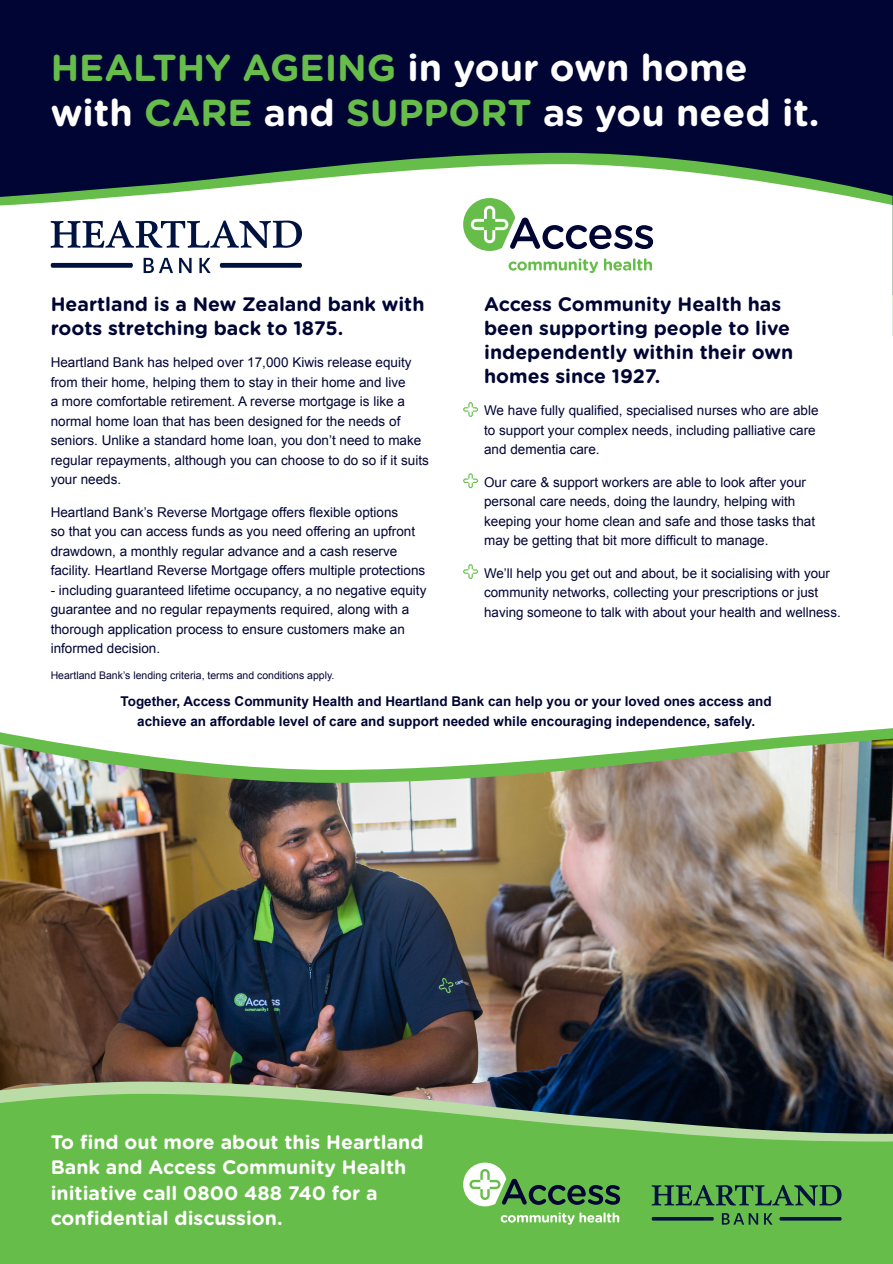
<style>
.page{position:relative;width:893px;height:1264px;background:#fff}
.page>*{position:absolute;margin:0;border:0;box-sizing:border-box;transform-origin:0 0}
.t1{font:700 37.5px/45px "Gotham Rounded";color:#fff}
.t2{font:700 19.5px/24px "Gotham Rounded";color:#000534}
.t3{font:700 19.5px/25.5px "Gotham Rounded";color:#fff}
.t4{font:13.5px/19.5px "Arial";color:#000534}
.t5{font:700 13.5px/19.5px "Arial";color:#000534;text-align:center}
.t6{font:10.5px "Arial";color:#000534}
.s1{color:#67bd4a}
</style>
<div class="page">
<img style="left:0;top:782px;width:893px;height:299px">
<img style="left:0;top:770px;width:893px;height:12px">
<svg style="left:0;top:728px;width:893px;height:42px"></svg>
<img style="left:0;top:1081px;width:893px;height:12px">
<svg style="left:0;top:1093px;width:893px;height:170px;background:#63af4b"></svg>
<div style="left:0;top:0;width:893px;height:294px;background:#000534"></div>
<svg style="left:354px;top:153px;width:364px;height:11px;fill:#67bd4a"></svg>
<svg style="left:0;top:164px;width:893px;height:325px"></svg>
<svg style="left:51px;top:220px;width:251px;height:28px"></svg>
<svg style="left:144px;top:258px;width:29px;height:15px"></svg>
<svg style="left:179px;top:258px;width:13px;height:15px"></svg>
<svg style="left:199px;top:258px;width:12px;height:15px"></svg>
<svg style="left:220px;top:263px;width:82px;height:5px"></svg>
<svg style="left:51px;top:263px;width:82px;height:5px"></svg>
<svg style="left:463px;top:402px;width:15px;height:15px"></svg>
<svg style="left:463px;top:473px;width:15px;height:15px"></svg>
<svg style="left:463px;top:564px;width:15px;height:15px"></svg>
<svg style="left:463px;top:1162px;width:157px;height:44px;background:#70aa65"></svg>
<svg style="left:501px;top:1212px;width:118px;height:12px"></svg>
<svg style="left:652px;top:1184px;width:190px;height:21px;background:#448446"></svg>
<svg style="left:722px;top:1213px;width:36px;height:11px"></svg>
<svg style="left:764px;top:1213px;width:9px;height:11px"></svg>
<svg style="left:779px;top:1216px;width:63px;height:4px"></svg>
<svg style="left:652px;top:1216px;width:62px;height:4px"></svg>
<svg style="left:463px;top:198px;width:190px;height:53px;background:#bbcbbe"></svg>
<svg style="left:509px;top:258px;width:89px;height:15px"></svg>
<svg style="left:604px;top:258px;width:48px;height:12px"></svg>
<p class="t1" style="left:51px;top:43px;width:770px"><span class="s1">HEALTHY AGEING</span> in your own home with <span class="s1">CARE</span> and <span class="s1">SUPPORT</span> as you need it.</p>
<p class="t2" style="left:51px;top:291px;width:375px">Heartland is a New Zealand bank with roots stretching back to 1875.</p>
<p class="t4" style="left:51px;top:353px;width:380px">Heartland Bank has helped over 17,000 Kiwis release equity from their home, helping them to stay in their home and live<br>a more comfortable retirement. A reverse mortgage is like a normal home loan that has been designed for the needs of seniors. Unlike a standard home loan, you don’t need to make regular repayments, although you can choose to do so if it suits your needs.</p>
<p class="t4" style="left:51px;top:502px;width:376px">Heartland Bank’s Reverse Mortgage offers flexible options<br>so that you can access funds as you need offering an upfront drawdown, a monthly regular advance and a cash reserve facility. Heartland Reverse Mortgage offers multiple protections</p>
<p class="t4" style="left:51px;top:580px;width:377px">- including guaranteed lifetime occupancy, a no negative equity guarantee and no regular repayments required, along with a thorough application process to ensure customers make an informed decision.</p>
<p class="t6" style="left:51px;top:668px;width:285px">Heartland Bank’s lending criteria, terms and conditions apply.</p>
<p class="t2" style="left:484px;top:291px;width:310px">Access Community Health has been supporting people to live independently within their own homes since 1927.</p>
<p class="t4" style="left:484px;top:401px;width:336px">We have fully qualified, specialised nurses who are able to support your complex needs, including palliative care and dementia care.</p>
<p class="t4" style="left:484px;top:472px;width:332px">Our care &amp; support workers are able to look after your personal care needs, doing the laundry, helping with keeping your home clean and safe and those tasks that may be getting that bit more difficult to manage.</p>
<p class="t4" style="left:484px;top:563px;width:358px">We’ll help you get out and about, be it socialising with your community networks, collecting your prescriptions or just having someone to talk with about your health and wellness.</p>
<p class="t5" style="left:121px;top:692px;width:653px">Together, Access Community Health and Heartland Bank can help you or your loved ones access and achieve an affordable level of care and support needed while encouraging independence, safely.</p>
<p class="t3" style="left:51px;top:1128px;width:374px">To find out more about this Heartland<br>Bank and Access Community Health initiative call 0800 488 740 for a confidential discussion.</p>
</div>
